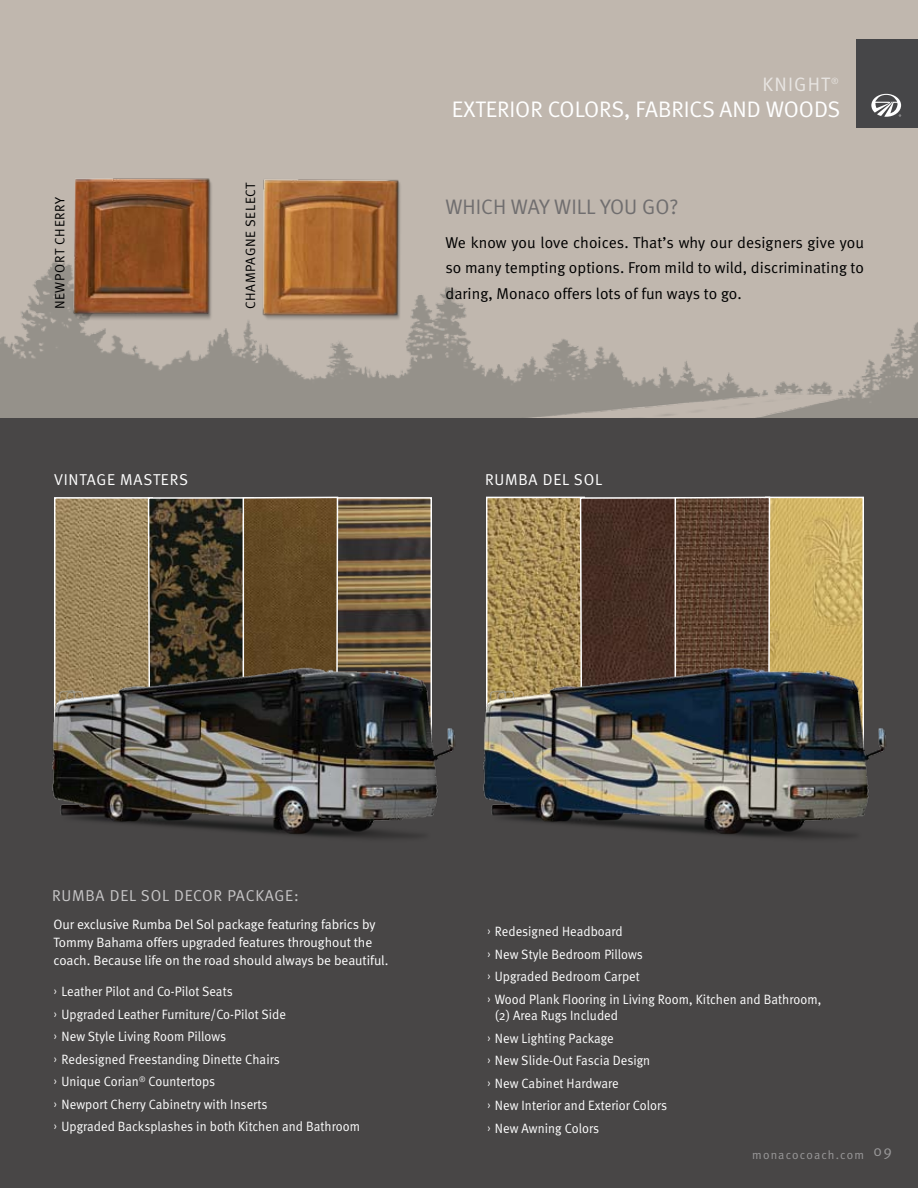
<style>
.page{position:relative;width:918px;height:1188px;background:#fff}
.page>*{position:absolute;margin:0;border:0;box-sizing:border-box;transform-origin:0 0}
.t1{font:22.5px "Meta Normal";color:#fff}
.t2{font:21px "Meta Normal";color:#706e6f}
.t3{font:19.5px "Meta Normal";letter-spacing:.06em;color:#e8e5e2}
.t4{font:15.75px/25.5px "Meta Normal";color:#000;text-align:justify}
.t5{font:15.75px "Meta Normal";letter-spacing:.05em;color:#fff}
.t6{font:15.75px "Meta Normal";letter-spacing:.05em;color:#c7c6c7}
.t7{font:15px "Meta Normal";color:#999899}
.t8{font:13.5px/22.5px "Meta Normal";letter-spacing:.005em;color:#fff;scale:.95 1}
.t9{font:13.5px/18px "Meta Normal";letter-spacing:.005em;color:#fff}
.t10{font:13.5px "Meta Normal";color:#000}
.t11{font:12px "Meta Normal";letter-spacing:.095em;color:#999899}
.t12{font:8.7px "Meta Normal";color:#e8e5e2}
.s1{font-family:"Volvo Sans";font-weight:300}
</style>
<div class="page">
<div style="left:0;top:0;width:918px;height:460px;background:#c0b7ae"></div>
<img style="left:0;top:39px;width:918px;height:379px">
<div style="left:0;top:418px;width:918px;height:770px;background:#484646"></div>
<div style="left:857px;top:39px;width:61px;height:89px;background:#464648"></div>
<svg style="left:871px;top:94px;width:30px;height:23px"></svg>
<svg style="left:54px;top:496px;width:378px;height:153px;background:#6c5b3f"></svg>
<img style="left:52px;top:649px;width:403px;height:190px">
<img style="left:61px;top:159px;width:156px;height:178px">
<img style="left:258px;top:159px;width:155px;height:178px">
<svg style="left:486px;top:496px;width:378px;height:153px;background:#876e4a"></svg>
<img style="left:483px;top:649px;width:403px;height:190px">
<p class="t10" style="left:52px;top:309px;width:114px;rotate:-90deg">newport cherry</p>
<p class="t10" style="left:243px;top:309px;width:127px;rotate:-90deg">champagne select</p>
<p class="t5" style="left:54px;top:470px;width:136px">VINTAGE MASTERS</p>
<h3 class="t3" style="left:763px;top:73px;width:69px">KNIGHT</h3>
<p class="t12" style="left:831px;top:76px;width:9px">®</p>
<h1 class="t1" style="left:452px;top:96px;width:390px">EXTERIOR COLORS, FABRICS AND WOODS</h1>
<h2 class="t2" style="left:446px;top:195px;width:234px">WHICH WAY WILL YOU GO?</h2>
<p class="t4" style="left:446px;top:229px;width:420px">We know you love choices. That’s why our designers give you so many tempting options. From mild to wild, discriminating to daring, Monaco offers lots of fun ways to go.</p>
<p class="t5" style="left:485px;top:470px;width:119px">Rumba Del Sol</p>
<p class="t6" style="left:52px;top:887px;width:248px">Rumba Del Sol DECOR PACKAGE:</p>
<p class="t9" style="left:53px;top:915px;width:337px">Our exclusive Rumba Del Sol package featuring fabrics by<br>Tommy Bahama offers upgraded features throughout the coach. Because life on the road should always be beautiful.</p>
<p class="t8" style="left:487px;top:920px;width:353px"><span class="s1">›</span> Redesigned Headboard<br><span class="s1">›</span> New Style Bedroom Pillows<br><span class="s1">›</span> U pgraded Bedroom Carpet<br><span class="s1">›</span> Wood Plank Flooring in Living Room, Kitchen and Bathroom,</p>
<p class="t8" style="left:487px;top:1004px;width:191px;text-indent:8px">(2) Area Rugs Included<br><span class="s1">›</span> New Lighting Package<br><span class="s1">›</span> New Slide-Out Fascia Design<br><span class="s1">›</span> New Cabinet Hardware<br><span class="s1">›</span> New Interior and Exterior Colors <span class="s1">›</span> New Awning Colors</p>
<p class="t8" style="left:54px;top:980px;width:324px"><span class="s1">›</span> Leather Pilot and Co-Pilot Seats<br><span class="s1">›</span> U pgraded Leather Furniture/Co-Pilot Side<br><span class="s1">›</span> New Style Living Room Pillows<br><span class="s1">›</span> Redesigned Freestanding Dinette Chairs<br><span class="s1">›</span> U nique Corian<sup>®</sup> Countertops<br><span class="s1">›</span> Newport Cherry Cabinetry with Inserts<br><span class="s1">›</span> U pgraded Backsplashes in both Kitchen and Bathroom</p>
<p class="t11" style="left:752px;top:1148px;width:113px">monacocoach.com</p>
<p class="t7" style="left:874px;top:1142px;width:20px">09</p>
</div>
